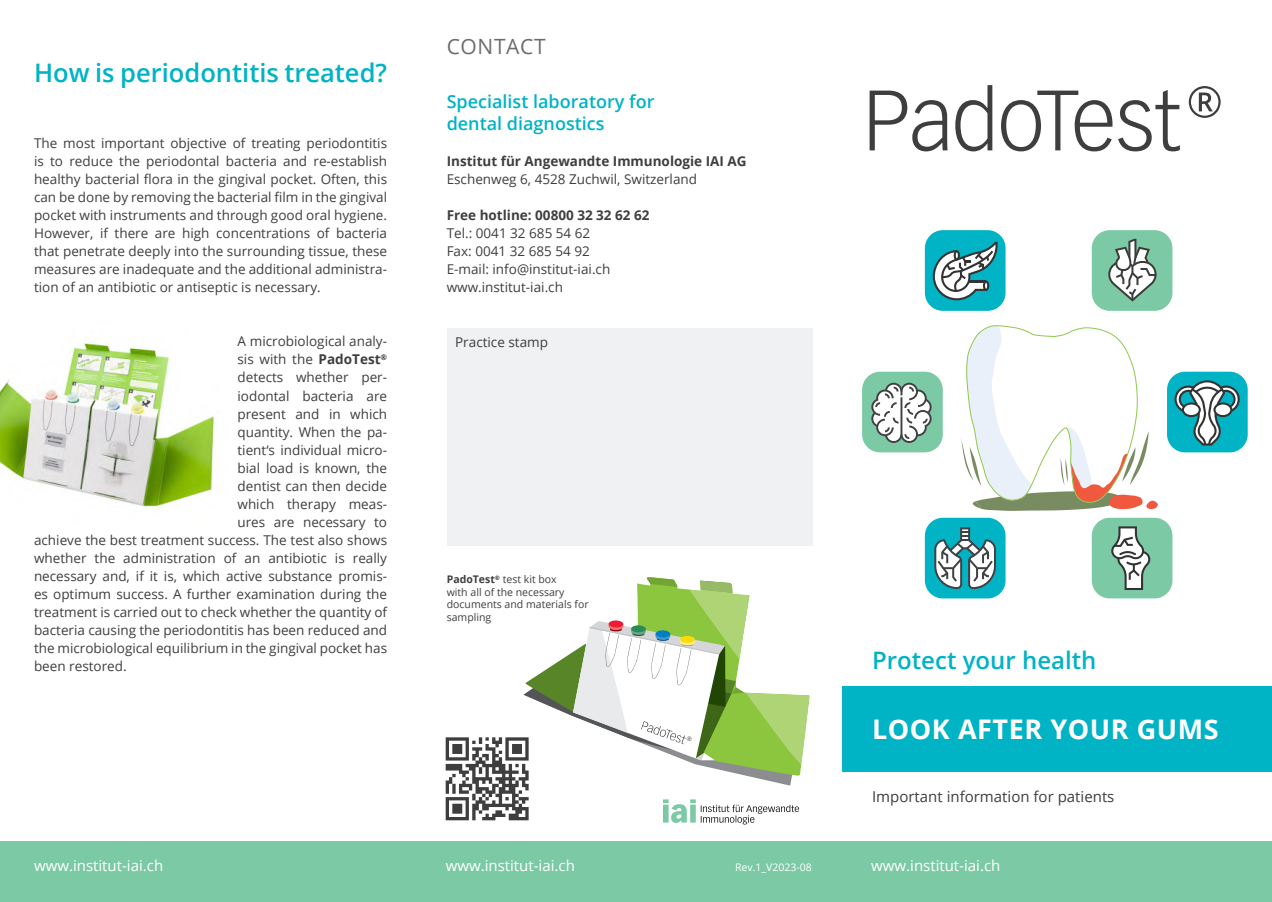
<style>
.page{position:relative;width:1272px;height:902px;background:#fff}
.page>*{position:absolute;margin:0;border:0;box-sizing:border-box;transform-origin:0 0}
.t1{font:700 27px "Open Sans";letter-spacing:.02em;color:#fff}
.t2{font:600 25.5px "Open Sans";color:#00b3c5}
.t3{font:600 24px "Open Sans";color:#00b3c5}
.t4{font:21px "Open Sans";letter-spacing:.03em;color:#6c6d70}
.t5{font:600 18px/21.6px "Open Sans";color:#00b3c5}
.t6{font:15px "Open Sans";color:#fff}
.t7{font:15px "Open Sans";color:#3e3e3f}
.t8{font:13.5px/18px "Open Sans";color:#3e3e3f}
.t9{font:700 13.5px "Open Sans";color:#3e3e3f}
.t10{font:10.5px/12.6px "Open Sans";color:#3e3e3f}
.t11{font:10.5px "Open Sans";color:#fff}
.s1{font-weight:700}
</style>
<div class="page">
<div style="left:446px;top:328px;width:366px;height:218px;background:#f0f1f2"></div>
<div style="left:0;top:841px;width:1271px;height:60px;background:#7cc9a5"></div>
<svg style="left:961px;top:325px;width:196px;height:186px"></svg>
<div style="left:842px;top:686px;width:429px;height:85px;background:#00b3c5"></div>
<img style="left:0;top:343px;width:214px;height:166px">
<div style="left:924px;top:230px;width:81px;height:81px;background:#00b3c5;border-radius:18px"></div>
<svg style="left:932px;top:242px;width:65px;height:58px"></svg>
<div style="left:1166px;top:371px;width:81px;height:81px;background:#00b3c5;border-radius:18px"></div>
<svg style="left:1174px;top:380px;width:65px;height:65px"></svg>
<div style="left:1091px;top:517px;width:81px;height:81px;background:#7cc9a5;border-radius:18px"></div>
<svg style="left:1111px;top:526px;width:39px;height:64px"></svg>
<div style="left:924px;top:517px;width:81px;height:81px;background:#00b3c5;border-radius:18px"></div>
<svg style="left:934px;top:527px;width:61px;height:62px"></svg>
<div style="left:1091px;top:230px;width:81px;height:81px;background:#7cc9a5;border-radius:18px"></div>
<svg style="left:1108px;top:239px;width:48px;height:62px"></svg>
<div style="left:862px;top:371px;width:80px;height:81px;background:#7cc9a5;border-radius:18px"></div>
<svg style="left:871px;top:382px;width:60px;height:61px"></svg>
<svg style="left:869px;top:85px;width:310px;height:66px"></svg>
<svg style="left:1188px;top:86px;width:32px;height:32px"></svg>
<svg style="left:445px;top:577px;width:364px;height:247px"></svg>
<h2 class="t2" style="left:34px;top:56px;width:354px">How is periodontitis treated?</h2>
<p class="t8" style="left:34px;top:134px;width:354px;text-align:justify">The most important objective of treating periodontitis is to reduce the periodontal bacteria and re-establish healthy bacterial flora in the gingival pocket. Often, this can be done by removing the bacterial film in the gingival pocket with instruments and through good oral hygiene.<br>However, if there are high concentrations of bacteria that penetrate deeply into the surrounding tissue, these measures are inadequate and the additional administra&shy;tion of an antibiotic or antiseptic is necessary.</p>
<p class="t8" style="left:237px;top:332px;width:151px">A microbiological analy-</p>
<p class="t8" style="left:237px;top:350px;width:151px">sis with the <span class="s1">PadoTest</span><sup>®</sup></p>
<p class="t8" style="left:237px;top:368px;width:151px">detects whether per-</p>
<p class="t8" style="left:237px;top:386px;width:151px">iodontal bacteria are</p>
<p class="t8" style="left:237px;top:404px;width:151px">present and in which</p>
<p class="t8" style="left:237px;top:422px;width:151px">quantity. When the pa-</p>
<p class="t8" style="left:237px;top:440px;width:151px">tient‘s individual micro-</p>
<p class="t8" style="left:237px;top:458px;width:151px">bial load is known, the</p>
<p class="t8" style="left:237px;top:476px;width:151px">dentist can then decide</p>
<p class="t8" style="left:237px;top:494px;width:151px">which therapy meas-</p>
<p class="t8" style="left:237px;top:512px;width:151px">ures are necessary to</p>
<p class="t8" style="left:34px;top:530px;width:354px">achieve the best treatment success. The test also shows</p>
<p class="t8" style="left:34px;top:548px;width:354px">whether the administration of an antibiotic is really</p>
<p class="t8" style="left:34px;top:566px;width:354px">necessary and, if it is, which active substance promis-</p>
<p class="t8" style="left:34px;top:584px;width:354px">es optimum success. A further examination during the</p>
<p class="t8" style="left:34px;top:602px;width:354px">treatment is carried out to check whether the quantity of</p>
<p class="t8" style="left:34px;top:620px;width:354px">bacteria causing the periodontitis has been reduced and</p>
<p class="t8" style="left:34px;top:638px;width:354px">the microbiological equilibrium in the gingival pocket has</p>
<p class="t8" style="left:34px;top:656px;width:94px">been restored.</p>
<h3 class="t4" style="left:446px;top:32px;width:100px">CONTACT</h3>
<h3 class="t5" style="left:446px;top:90px;width:209px">Specialist laboratory for dental diagnostics</h3>
<p class="t9" style="left:446px;top:152px;width:301px">Institut für Angewandte Immunologie IAI AG</p>
<p class="t8" style="left:446px;top:170px;width:252px">Eschenweg 6, 4528 Zuchwil, Switzerland</p>
<p class="t9" style="left:446px;top:206px;width:204px">Free hotline: 00800 32 32 62 62</p>
<p class="t8" style="left:446px;top:224px;width:165px">Tel.: 0041 32 685 54 62<br>Fax: 0041 32 685 54 92<br>E-mail: info@institut-iai.ch www.institut-iai.ch</p>
<p class="t8" style="left:455px;top:333px;width:94px">Practice stamp</p>
<p class="t10" style="left:447px;top:572px;width:143px"><span class="s1">PadoTest</span><sup>®</sup> test kit box<br>with all of the necessary documents and materials for sampling</p>
<h3 class="t3" style="left:872px;top:643px;width:226px">Protect your health</h3>
<h1 class="t1" style="left:872px;top:710px;width:348px">LOOK AFTER YOUR GUMS</h1>
<p class="t7" style="left:872px;top:786px;width:244px">Important information for patients</p>
<p class="t6" style="left:34px;top:855px;width:131px">www.institut-iai.ch</p>
<p class="t6" style="left:445px;top:855px;width:131px">www.institut-iai.ch</p>
<p class="t11" style="left:735px;top:860px;width:78px">Rev.1_V2023-08</p>
<p class="t6" style="left:871px;top:855px;width:131px">www.institut-iai.ch</p>
</div>
